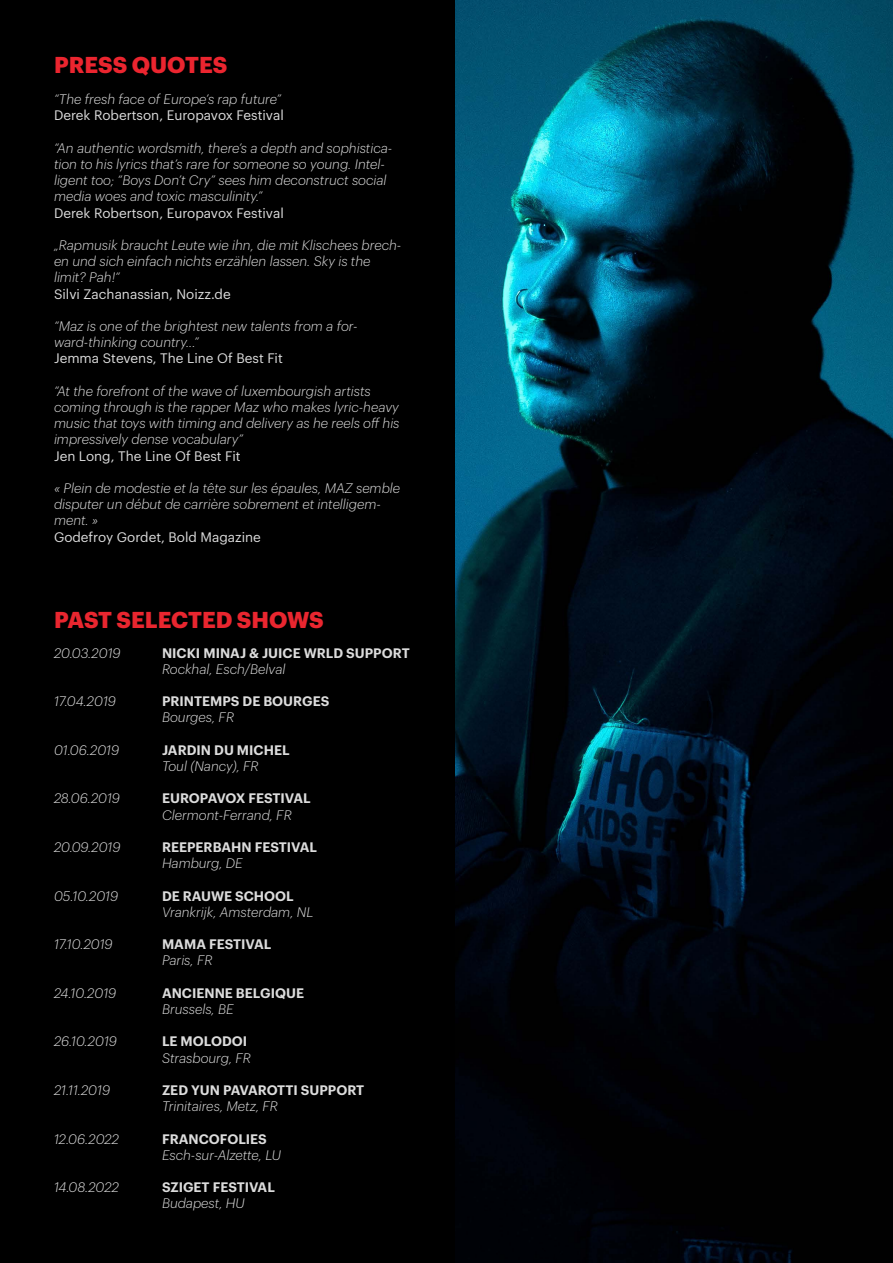
<style>
.page{position:relative;width:893px;height:1263px;background:#fff}
.page>*{position:absolute;margin:0;border:0;box-sizing:border-box;transform-origin:0 0}
.t1{font:700 22.5px "Graphik";letter-spacing:-.005em;color:#e9262f}
.t2{font:700 22.5px "Graphik";color:#eb252f}
.t3{font:italic 300 13.5px/16.2px "Graphik";color:#dcdcdc}
.t4{font:600 13.5px "Graphik";color:#dcdcdc}
.t5{font:13.5px "Graphik";color:#dcdcdc}
</style>
<div class="page">
<div style="left:1px;top:1px;width:454px;height:1261px;background:#000"></div>
<img style="left:455px;top:0;width:438px;height:1263px">
<h1 class="t2" style="left:54px;top:47px;width:175px">PRESS QUOTES</h1>
<p class="t3" style="left:54px;top:90px;width:229px">“The fresh face of Europe’s rap future”</p>
<p class="t5" style="left:54px;top:105px;width:231px">Derek Robertson, Europavox Festival</p>
<p class="t3" style="left:54px;top:139px;width:340px">“An authentic wordsmith, there’s a depth and sophistica&shy;tion to his lyrics that’s rare for someone so young. Intel&shy;ligent too; “Boys Don’t Cry” sees him deconstruct social media woes and toxic masculinity.”</p>
<p class="t5" style="left:54px;top:203px;width:231px">Derek Robertson, Europavox Festival</p>
<p class="t3" style="left:54px;top:236px;width:349px">„Rapmusik braucht Leute wie ihn, die mit Klischees brech&shy;en und sich einfach nichts erzählen lassen. Sky is the limit? Pah!“</p>
<p class="t5" style="left:54px;top:284px;width:178px">Silvi Zachanassian, Noizz.de</p>
<p class="t3" style="left:54px;top:317px;width:305px">“Maz is one of the brightest new talents from a for&shy;ward-thinking country...”</p>
<p class="t5" style="left:54px;top:348px;width:230px">Jemma Stevens, The Line Of Best Fit</p>
<p class="t3" style="left:54px;top:382px;width:347px">“At the forefront of the wave of luxembourgish artists coming through is the rapper Maz who makes lyric-heavy music that toys with timing and delivery as he reels off his impressively dense vocabulary”</p>
<p class="t5" style="left:54px;top:446px;width:188px">Jen Long, The Line Of Best Fit</p>
<p class="t3" style="left:54px;top:479px;width:348px">« Plein de modestie et la tête sur les épaules, MAZ semble disputer un début de carrière sobrement et intelligem&shy;ment. »</p>
<p class="t5" style="left:54px;top:527px;width:208px">Godefroy Gordet, Bold Magazine</p>
<h1 class="t1" style="left:54px;top:602px;width:271px">PAST SELECTED SHOWS</h1>
<p class="t3" style="left:54px;top:643px;width:68px">20.03.2019</p>
<p class="t4" style="left:162px;top:642px;width:249px">NICKI MINAJ &amp; JUICE WRLD SUPPORT</p>
<p class="t3" style="left:162px;top:660px;width:125px">Rockhal, Esch/Belval</p>
<p class="t3" style="left:54px;top:692px;width:63px">17.04.2019</p>
<p class="t4" style="left:162px;top:691px;width:169px">PRINTEMPS DE BOURGES</p>
<p class="t3" style="left:162px;top:708px;width:74px">Bourges, FR</p>
<p class="t3" style="left:54px;top:741px;width:67px">01.06.2019</p>
<p class="t4" style="left:162px;top:739px;width:129px">JARDIN DU MICHEL</p>
<p class="t3" style="left:162px;top:757px;width:98px">Toul (Nancy), FR</p>
<p class="t3" style="left:54px;top:789px;width:68px">28.06.2019</p>
<p class="t4" style="left:162px;top:788px;width:150px">EUROPAVOX FESTIVAL</p>
<p class="t3" style="left:162px;top:805px;width:131px">Clermont-Ferrand, FR</p>
<p class="t3" style="left:54px;top:838px;width:68px">20.09.2019</p>
<p class="t4" style="left:162px;top:837px;width:156px">REEPERBAHN FESTIVAL</p>
<p class="t3" style="left:162px;top:854px;width:82px">Hamburg, DE</p>
<p class="t3" style="left:54px;top:886px;width:66px">05.10.2019</p>
<p class="t4" style="left:162px;top:885px;width:133px">DE RAUWE SCHOOL</p>
<p class="t3" style="left:162px;top:903px;width:153px">Vrankrijk, Amsterdam, NL</p>
<p class="t3" style="left:54px;top:935px;width:60px">17.10.2019</p>
<p class="t4" style="left:162px;top:934px;width:111px">MAMA FESTIVAL</p>
<p class="t3" style="left:162px;top:951px;width:52px">Paris, FR</p>
<p class="t3" style="left:54px;top:984px;width:64px">24.10.2019</p>
<p class="t4" style="left:162px;top:982px;width:144px">ANCIENNE BELGIQUE</p>
<p class="t3" style="left:162px;top:1000px;width:73px">Brussels, BE</p>
<p class="t3" style="left:54px;top:1032px;width:64px">26.10.2019</p>
<p class="t4" style="left:162px;top:1031px;width:87px">LE MOLODOI</p>
<p class="t3" style="left:162px;top:1048px;width:91px">Strasbourg, FR</p>
<p class="t3" style="left:54px;top:1081px;width:58px">21.11.2019</p>
<p class="t4" style="left:162px;top:1080px;width:204px">ZED YUN PAVAROTTI SUPPORT</p>
<p class="t3" style="left:162px;top:1097px;width:118px">Trinitaires, Metz, FR</p>
<p class="t3" style="left:54px;top:1129px;width:67px">12.06.2022</p>
<p class="t4" style="left:162px;top:1128px;width:106px">FRANCOFOLIES</p>
<p class="t3" style="left:162px;top:1146px;width:121px">Esch-sur-Alzette, LU</p>
<p class="t3" style="left:54px;top:1178px;width:67px">14.08.2022</p>
<p class="t4" style="left:162px;top:1177px;width:114px">SZIGET FESTIVAL</p>
<p class="t3" style="left:162px;top:1194px;width:84px">Budapest, HU</p>
</div>
